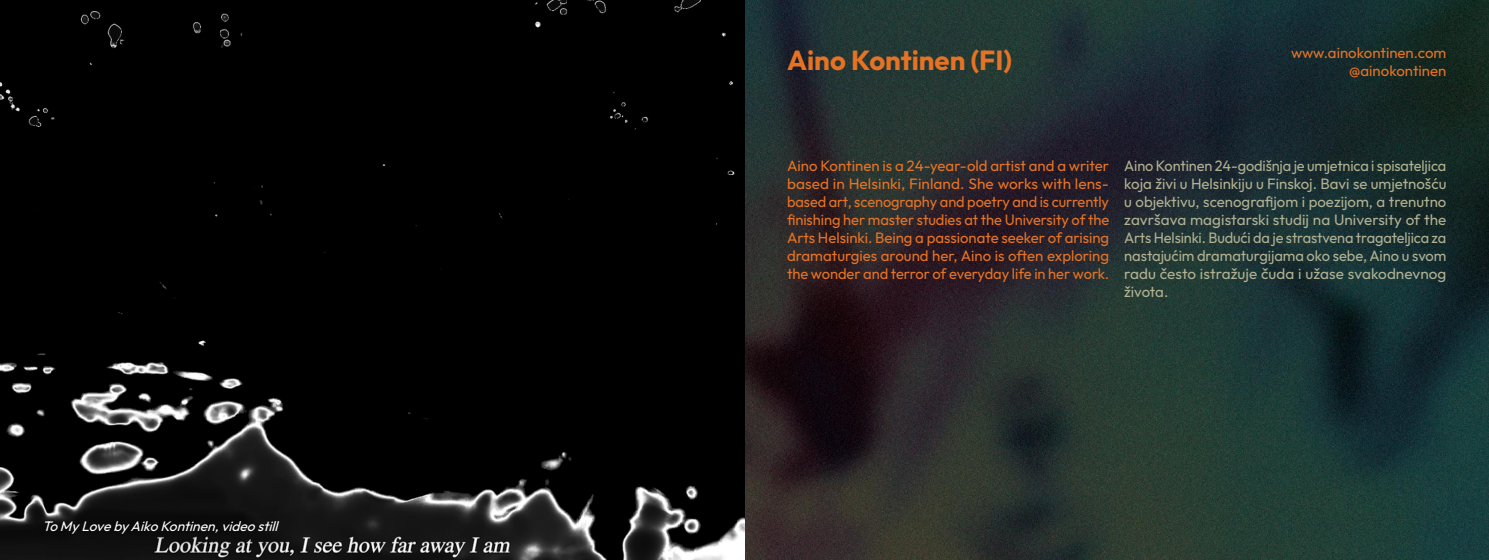
<style>
.page{position:relative;width:1489px;height:560px;background:#fff}
.page>*{position:absolute;margin:0;border:0;box-sizing:border-box;transform-origin:0 0}
.t1{font:700 27.5px "Outfit";color:#e67324}
.t2{font:15px/18px "Outfit";letter-spacing:-.005em;color:#e67324;text-align:justify}
.t3{font:15px/18px "Outfit";letter-spacing:.005em;color:#b1b191;text-align:justify}
.t4{font:italic 13.75px "Outfit";color:#fff}
</style>
<div class="page">
<img style="left:744px;top:0;width:744px;height:560px">
<img style="left:0;top:0;width:744px;height:560px">
<div style="left:36px;top:511px;width:270px;height:49px;background:#000;opacity:.35"></div>
<p class="t4" style="left:43px;top:517px;width:241px">ToMyLovebyAikoKontinen,videostill</p>
<h1 class="t1" style="left:787px;top:42px;width:226px">Aino Kontinen (FI)</h1>
<p class="t2" style="left:1291px;top:44px;width:157px;text-align:right">www.ainokontinen.com @ainokontinen</p>
<p class="t2" style="left:787px;top:157px;width:324px">Aino Kontinen is a 24-year-old artist and a writer based in Helsinki, Finland. She works with lens&shy;based art, scenography and poetry and is currently finishing her master studies at the University of the Arts Helsinki. Being a passionate seeker of arising dramaturgies around her, Aino is often exploring the wonder and terror of everyday life in her work.</p>
<p class="t3" style="left:1124px;top:157px;width:324px">Aino Kontinen 24-godišnja je umjetnica i spisateljica koja živi u Helsinkiju u Finskoj. Bavi se umjetnošću u objektivu, scenografijom i poezijom, a trenutno završava magistarski studij na University of the Arts Helsinki. Budući da je strastvena tragateljica za nastajućim dramaturgijama oko sebe, Aino u svom radu često istražuje čuda i užase svakodnevnog života.</p>
</div>
